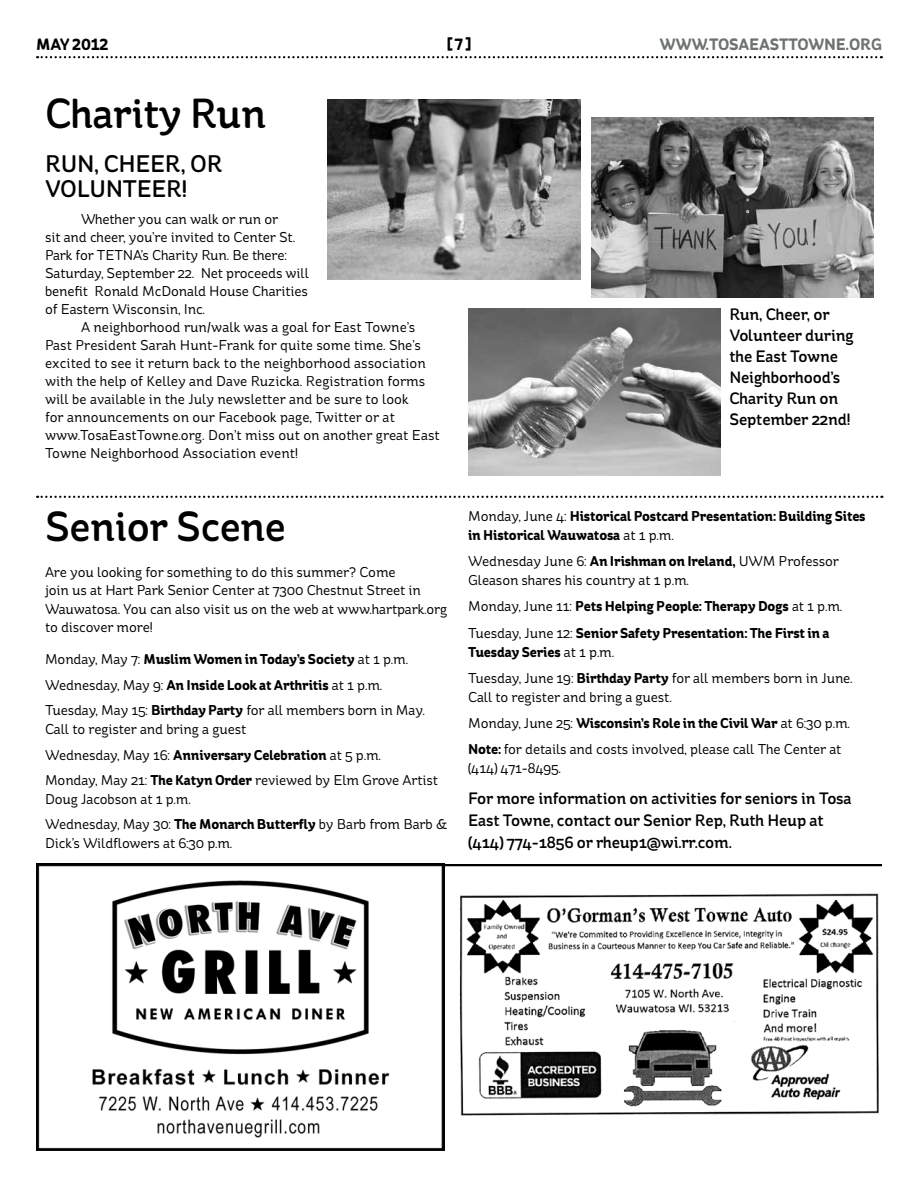
<style>
.page{position:relative;width:918px;height:1188px;background:#fff}
.page>*{position:absolute;margin:0;border:0;box-sizing:border-box;transform-origin:0 0}
.t1{font:500 42px "St Ryde";letter-spacing:-.01em;color:#000}
.t2{font:500 24px/25.5px "St Ryde";letter-spacing:-.01em;color:#000}
.t3{font:500 16.5px/21px "St Ryde";letter-spacing:-.01em;color:#000}
.t4{font:700 16.5px "St Ryde";letter-spacing:-.01em;color:#6d7373}
.t5{font:700 16.5px "St Ryde";letter-spacing:-.01em;color:#000}
.t6{font:14.25px/18px "St Ryde";letter-spacing:-.01em;color:#000}
.t7{font:700 14.25px/18.8px "St Ryde";letter-spacing:-.01em;color:#000}
.s1{font-weight:700}
.s2{font-weight:400}
</style>
<div class="page">
<hr style="left:445px;top:864px;width:437px;height:2px;background:#000">
<svg style="left:37px;top:56px;width:845px;height:2px"></svg>
<svg style="left:37px;top:496px;width:845px;height:2px"></svg>
<img style="left:459px;top:893px;width:420px;height:223px">
<img style="left:36px;top:864px;width:408px;height:286px">
<img style="left:327px;top:99px;width:253px;height:180px">
<img style="left:591px;top:117px;width:282px;height:180px">
<img style="left:468px;top:309px;width:252px;height:167px">
<p class="t5" style="left:36px;top:34px;width:74px">may 2012</p>
<p class="t5" style="left:447px;top:34px;width:26px">[7]</p>
<p class="t4" style="left:660px;top:34px;width:224px">www.TosaEastTowne.org</p>
<h1 class="t1" style="left:45px;top:89px;width:223px">Charity Run</h1>
<h2 class="t2" style="left:45px;top:151px;width:179px">Run, Cheer, or<br>Voluntee r!</h2>
<p class="t6" style="left:45px;top:211px;width:265px;text-indent:36px">Whether you can walk or run or<br>sit and cheer, you’re invited to Center St.<br>Park for TETNA’s Charity Run. Be there:<br>Saturday, September 22. Net proceeds will benefit Ronald McDonald House Charities of Eastern Wisconsin, Inc.</p>
<p class="t6" style="left:45px;top:319px;width:396px;text-indent:36px">A neighborhood run/walk was a goal for East Towne’s Past President Sarah Hunt-Frank for quite some time. She’s excited to see it return back to the neighborhood association with the help of Kelley and Dave Ruzicka. Registration forms will be available in the July newsletter and be sure to look<br>for announcements on our Facebook page, Twitter or at www.TosaEastTowne.org. Don’t miss out on another great East Towne Neighborhood Association event!</p>
<h1 class="t1" style="left:45px;top:501px;width:242px">Senior Scene</h1>
<p class="t6" style="left:45px;top:563px;width:404px">Are you looking for something to do this summer? Come<br>join us at Hart Park Senior Center at 7300 Chestnut Street in Wauwatosa. You can also visit us on the web at www.hartpark.org to discover more!</p>
<p class="t6" style="left:45px;top:646px;width:381px;line-height:25.8px">Monday, May 7: <span class="s1">Muslim Women in Today’s Society</span> at 1 p.m.<br>Wednesday, May 9: <span class="s1">An Inside Look at Arthritis</span> at 1 p.m.<br>Tuesday, May 15: <span class="s1">Birthday Party</span> for all members born in May.</p>
<p class="t6" style="left:45px;top:716px;width:395px;line-height:25.8px">Call to register and bring a guest<br>Wednesday, May 16: <span class="s1">Anniversary Celebration</span> at 5 p.m.<br>Monday, May 21: <span class="s1">The Katyn Order</span> reviewed by Elm Grove Artist</p>
<p class="t6" style="left:45px;top:786px;width:404px;line-height:25.8px">Doug Jacobson at 1 p.m.<br>Wednesday, May 30: <span class="s1">The Monarch Butterfly</span> by Barb from Barb &amp;</p>
<p class="t6" style="left:45px;top:834px;width:189px">Dick’s Wildflowers at 6:30 p.m.</p>
<p class="t3" style="left:729px;top:304px;width:126px">Run, Cheer, or<br>Volunteer during the East Towne<br>Neighborhood’s<br>Charity Run on<br>September 22nd!</p>
<p class="t7" style="left:468px;top:507px;width:399px"><span class="s2">Monday, June 4:</span> Historical Postcard Presentation: Building Sites in Historical Wauwatosa <span class="s2">at 1 p.m.</span></p>
<p class="t6" style="left:468px;top:552px;width:372px;line-height:18.8px">Wednesday June 6: <span class="s1">An Irishman on Ireland,</span> UWM Professor<br>Gleason shares his country at 1 p.m.</p>
<p class="t7" style="left:468px;top:594px;width:376px;line-height:26.4px"><span class="s2">Monday, June 11:</span> Pets Helping People: Therapy Dogs <span class="s2">at 1 p.m.<br>Tuesday, June 12:</span> Senior Safety Presentation: The First in a</p>
<p class="t6" style="left:468px;top:639px;width:386px;line-height:26.4px"><span class="s1">Tuesday Series</span> at 1 p.m.<br>Tuesday, June 19: <span class="s1">Birthday Party</span> for all members born in June.</p>
<p class="t6" style="left:468px;top:684px;width:383px;line-height:26.4px">Call to register and bring a guest.<br>Monday, June 25: <span class="s1">Wisconsin’s Role in the Civil War</span> at 6:30 p.m.<br><span class="s1">Note:</span> for details and costs involved, please call The Center at</p>
<p class="t6" style="left:468px;top:760px;width:94px">(414) 471-8495.</p>
<p class="t3" style="left:468px;top:788px;width:385px;line-height:21.9px">For more information on activities for seniors in Tosa<br>East Towne, contact our Senior Rep, Ruth H eup at (414) 774-1856 or rheup1@wi.rr.com.</p>
</div>
